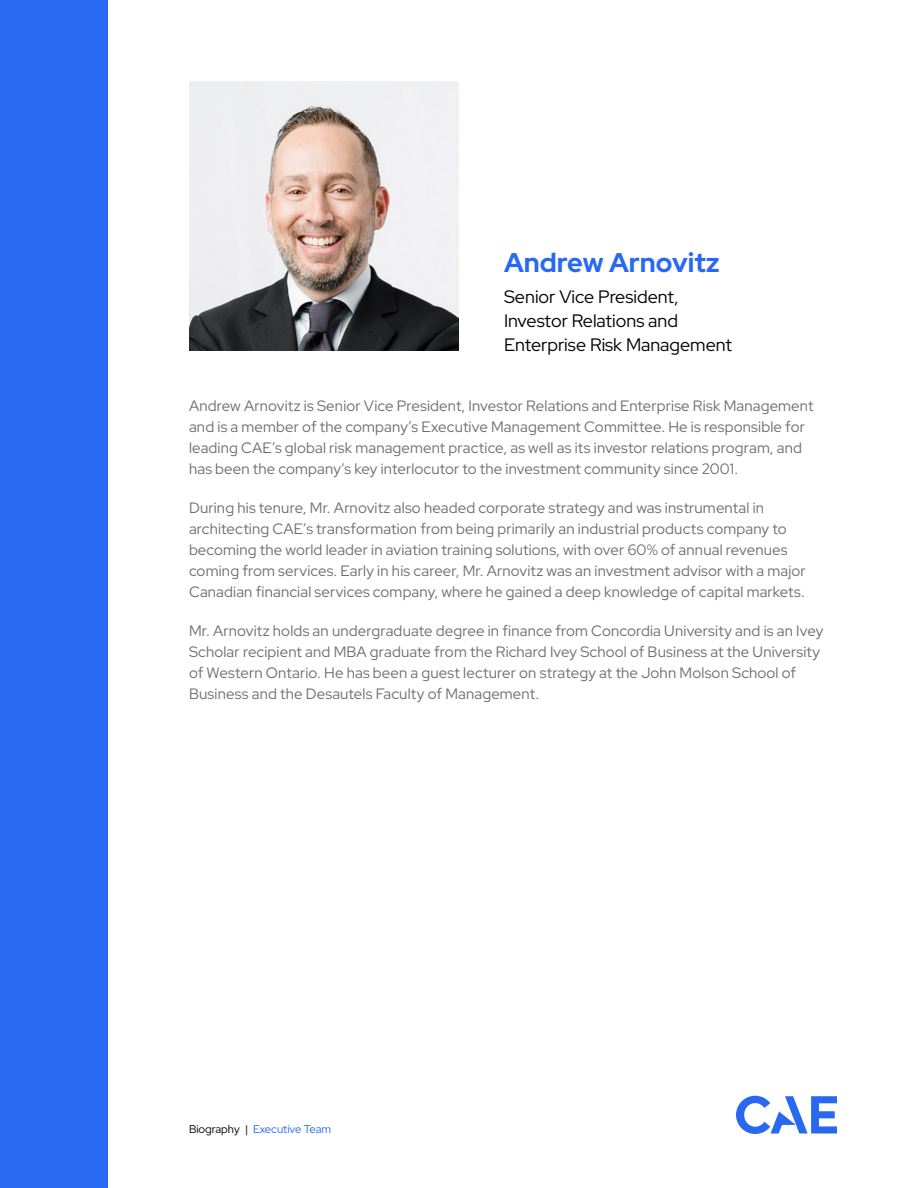
<style>
.page{position:relative;width:918px;height:1188px;background:#fff}
.page>*{position:absolute;margin:0;border:0;box-sizing:border-box;transform-origin:0 0}
.t1{font:700 27px "Red Hat Display";color:#2969f2}
.t2{font:18px/24px "Red Hat Display";color:#000}
.t3{font:15px/21px "Red Hat Display";letter-spacing:.01em;color:#6d6e71}
.t4{font:11.25px "Red Hat Display";color:#2969f2}
.s1{color:#000}
</style>
<div class="page">
<div style="left:0;top:0;width:108px;height:1188px;background:#2969f2"></div>
<svg style="left:736px;top:1096px;width:101px;height:38px"></svg>
<img style="left:189px;top:81px;width:270px;height:270px">
<h1 class="t1" style="left:504px;top:245px;width:217px">Andrew Arnovitz</h1>
<p class="t2" style="left:504px;top:284px;width:230px">Senior Vice President,<br>Investor Relations and<br>Enterprise Risk Management</p>
<p class="t3" style="left:189px;top:395px;width:626px">Andrew Arnovitz is Senior Vice President, Investor Relations and Enterprise Risk Management and is a member of the company’s Executive Management Committee. He is responsible for leading CAE’s global risk management practice, as well as its investor relations program, and has been the company’s key interlocutor to the investment community since 2001.</p>
<p class="t3" style="left:189px;top:497px;width:618px">During his tenure, Mr. Arnovitz also headed corporate strategy and was instrumental in architecting CAE’s transformation from being primarily an industrial products company to becoming the world leader in aviation training solutions, with over 60% of annual revenues coming from services. Early in his career, Mr. Arnovitz was an investment advisor with a major Canadian financial services company, where he gained a deep knowledge of capital markets.</p>
<p class="t3" style="left:189px;top:620px;width:636px">Mr. Arnovitz holds an undergraduate degree in finance from Concordia University and is an Ivey Scholar recipient and MBA graduate from the Richard Ivey School of Business at the University of Western Ontario. He has been a guest lecturer on strategy at the John Molson School of Business and the Desautels Faculty of Management.</p>
<p class="t4" style="left:189px;top:1122px;width:144px"><span class="s1">Biography |</span> Executive Team</p>
</div>
